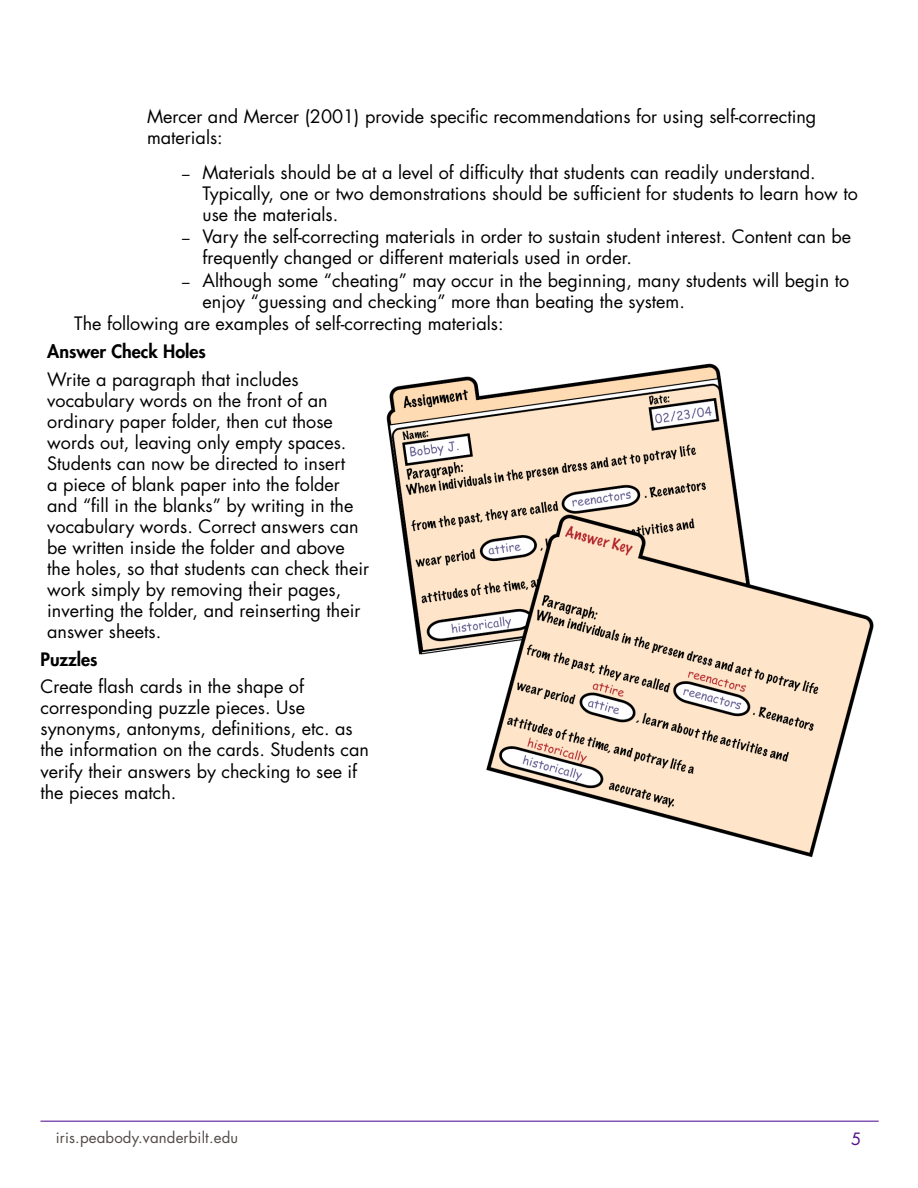
<style>
.page{position:relative;width:918px;height:1188px;background:#fff}
.page>*{position:absolute;margin:0;border:0;box-sizing:border-box;transform-origin:0 0}
.t1{font:18px/21px "Futura Std";color:#000}
.t2{font:800 18px "Futura Std";color:#000}
.t3{font:16.5px "Futura Std";color:#500e8c}
.t4{font:15px "Futura Std";letter-spacing:.01em;color:#524b48}
.s1{font-size:15px}
</style>
<div class="page">
<hr style="left:40px;top:1121px;width:839px;height:1px;background:#4b008c">
<img style="left:386px;top:363px;width:488px;height:495px">
<img style="left:386px;top:816px;width:14px;height:42px">
<p class="t1" style="left:147px;top:106px;width:671px;line-height:21.6px">Mercer and Mercer (2001) provide specific recommendations for using self-correcting materials:</p>
<p class="t1" style="left:202px;top:162px;width:657px;text-indent:-20px"><span class="s1">–</span> Materials should be at a level of difficulty that students can readily understand .<br>Typically, one or two demonstrations should be sufficient for students to learn how to use the materials .</p>
<p class="t1" style="left:202px;top:227px;width:650px;text-indent:-20px"><span class="s1">–</span> Vary the self-correcting materials in order to sustain student interest . Content can be frequently changed or different materials used in order .</p>
<p class="t1" style="left:202px;top:270px;width:648px;text-indent:-20px"><span class="s1">–</span> Although some “cheating” may occur in the beginning, many students will begin to enjoy “guessing and checking” more than beating the system .</p>
<p class="t1" style="left:74px;top:314px;width:431px">The following are examples of self-correcting materials:</p>
<h2 class="t2" style="left:47px;top:340px;width:160px">Answer Check Holes</h2>
<p class="t1" style="left:47px;top:369px;width:323px">Write a paragraph that includes vocabulary words on the front of an ordinary paper folder, then cut those words out, leaving only empty spaces .<br>Students can now be directed to insert<br>a piece of blank paper into the folder and “fill in the blanks” by writing in the vocabulary words . Correct answers can be written inside the folder and above the holes, so that students can check their work simply by removing their pages, inverting the folder, and reinserting their answer sheets .</p>
<h2 class="t2" style="left:40px;top:648px;width:59px">Puzzles</h2>
<p class="t1" style="left:40px;top:677px;width:330px">Create flash cards in the shape of corresponding puzzle pieces . Use synonyms, antonyms, definitions, etc . as the information on the cards . Students can verify their answers by checking to see if the pieces match .</p>
<p class="t4" style="left:56px;top:1128px;width:184px">iris .peabody .vanderbilt .edu</p>
<p class="t3" style="left:851px;top:1128px;width:12px">5</p>
</div>
